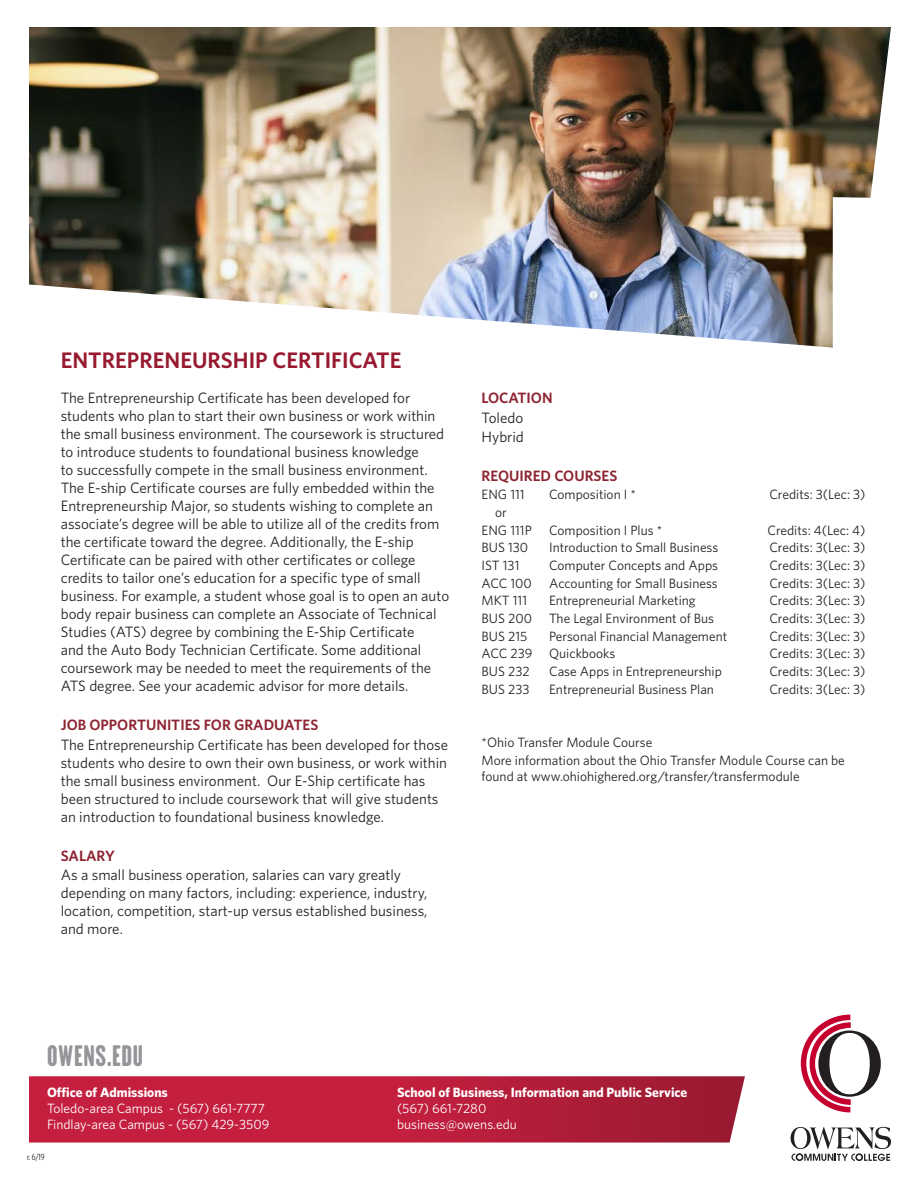
<style>
.page{position:relative;width:918px;height:1188px;background:#fff}
.page>*{position:absolute;margin:0;border:0;box-sizing:border-box;transform-origin:0 0}
.t1{font:27px "H.H.Samuel";letter-spacing:.02em;color:#939598}
.t2{font:600 22.5px "Whitney";color:#981a30}
.t3{font:15px/18px "Whitney";color:#231f20}
.t4{font:600 15px "Whitney";color:#8d2431}
.t5{font:13.5px/16.2px "Whitney";color:#231f20}
.t6{font:13.5px/16.2px "Whitney";color:#fff}
.t7{font:700 13.5px/16.2px "Whitney";color:#fff}
.t8{font:9px "Whitney Condensed";color:#231f20}
.s1{font-weight:400}
</style>
<div class="page">
<img style="left:29px;top:27px;width:862px;height:321px">
<svg style="left:801px;top:1015px;width:80px;height:97px"></svg>
<svg style="left:791px;top:1127px;width:100px;height:34px"></svg>
<svg style="left:29px;top:1076px;width:716px;height:67px;background:#bb223f"></svg>
<p class="t2" style="left:61px;top:345px;width:342px">ENTREPRENEURSHIP CERTIFICATE</p>
<p class="t3" style="left:61px;top:389px;width:390px">The Entrepreneurship Certificate has been developed for students who plan to start their own business or work within the small business environment. The coursework is structured to introduce students to foundational business knowledge<br>to successfully compete in the small business environment.<br>The E-ship Certificate courses are fully embedded within the Entrepreneurship Major, so students wishing to complete an associate’s degree will be able to utilize all of the credits from the certificate toward the degree. Additionally, the E-ship Certificate can be paired with other certificates or college credits to tailor one’s education for a specific type of small business. For example, a student whose goal is to open an auto body repair business can complete an Associate of Technical Studies (ATS) degree by combining the E-Ship Certificate<br>and the Auto Body Technician Certificate. Some additional coursework may be needed to meet the requirements of the ATS degree. See your academic advisor for more details.</p>
<p class="t4" style="left:61px;top:715px;width:259px">JOB OPPORTUNITIES FOR GRADUATES</p>
<p class="t3" style="left:61px;top:735px;width:389px">The Entrepreneurship Certificate has been developed for those students who desire to own their own business, or work within the small business environment. Our E-Ship certificate has been structured to include coursework that will give students an introduction to foundational business knowledge.</p>
<p class="t4" style="left:61px;top:846px;width:56px">SALARY</p>
<p class="t3" style="left:61px;top:866px;width:368px">As a small business operation, salaries can vary greatly depending on many factors, including: experience, industry, location, competition, start-up versus established business, and more.</p>
<p class="t4" style="left:482px;top:388px;width:73px">LOCATION</p>
<p class="t3" style="left:482px;top:408px;width:43px">Toledo</p>
<p class="t3" style="left:482px;top:428px;width:44px">Hybrid</p>
<p class="t4" style="left:482px;top:466px;width:137px">REQUIRED COURSES</p>
<p class="t5" style="left:482px;top:486px;width:45px">ENG 111</p>
<p class="t5" style="left:549px;top:486px;width:88px">Composition I *</p>
<p class="t5" style="left:769px;top:486px;width:98px">Credits: 3(Lec: 3)</p>
<p class="t5" style="left:495px;top:504px;width:13px">or</p>
<p class="t5" style="left:482px;top:521px;width:52px">ENG 111P</p>
<p class="t5" style="left:549px;top:521px;width:115px">Composition I Plus *</p>
<p class="t5" style="left:767px;top:521px;width:100px">Credits: 4(Lec: 4)</p>
<p class="t5" style="left:482px;top:539px;width:48px">BUS 130</p>
<p class="t5" style="left:549px;top:539px;width:171px">Introduction to Small Business</p>
<p class="t5" style="left:769px;top:539px;width:98px">Credits: 3(Lec: 3)</p>
<p class="t5" style="left:482px;top:557px;width:39px">IST 131</p>
<p class="t5" style="left:549px;top:557px;width:170px">Computer Concepts and Apps</p>
<p class="t5" style="left:769px;top:557px;width:98px">Credits: 3(Lec: 3)</p>
<p class="t5" style="left:482px;top:575px;width:52px">ACC 100</p>
<p class="t5" style="left:549px;top:575px;width:170px">Accounting for Small Business</p>
<p class="t5" style="left:769px;top:575px;width:98px">Credits: 3(Lec: 3)</p>
<p class="t5" style="left:482px;top:592px;width:47px">MKT 111</p>
<p class="t5" style="left:549px;top:592px;width:148px">Entrepreneurial Marketing</p>
<p class="t5" style="left:769px;top:592px;width:98px">Credits: 3(Lec: 3)</p>
<p class="t5" style="left:482px;top:610px;width:52px">BUS 200</p>
<p class="t5" style="left:549px;top:610px;width:167px">The Legal Environment of Bus</p>
<p class="t5" style="left:769px;top:610px;width:98px">Credits: 3(Lec: 3)</p>
<p class="t5" style="left:482px;top:628px;width:47px">BUS 215</p>
<p class="t5" style="left:549px;top:628px;width:180px">Personal Financial Management</p>
<p class="t5" style="left:769px;top:628px;width:98px">Credits: 3(Lec: 3)</p>
<p class="t5" style="left:482px;top:645px;width:135px">ACC 239 Quickbooks</p>
<p class="t5" style="left:769px;top:645px;width:98px">Credits: 3(Lec: 3)</p>
<p class="t5" style="left:482px;top:663px;width:50px">BUS 232</p>
<p class="t5" style="left:549px;top:663px;width:174px">Case Apps in Entrepreneurship</p>
<p class="t5" style="left:769px;top:663px;width:98px">Credits: 3(Lec: 3)</p>
<p class="t5" style="left:482px;top:681px;width:49px">BUS 233</p>
<p class="t5" style="left:549px;top:681px;width:166px">Entrepreneurial Business Plan</p>
<p class="t5" style="left:769px;top:681px;width:98px">Credits: 3(Lec: 3)</p>
<p class="t5" style="left:482px;top:734px;width:172px">*Ohio Transfer Module Course</p>
<p class="t5" style="left:482px;top:752px;width:365px">More information about the Ohio Transfer Module Course can be found at www.ohiohighered.org/transfer/transfermodule</p>
<p class="t1" style="left:47px;top:1039px;width:97px">OWENS.EDU</p>
<p class="t7" style="left:47px;top:1084px;width:122px">Office of Admissions</p>
<p class="t6" style="left:47px;top:1100px;width:224px">Toledo-area Campus - (567) 661-7777<br>Findlay-area Campus - (567) 429-3509</p>
<p class="t8" style="left:27px;top:1151px;width:19px">r. 6/19</p>
<p class="t7" style="left:397px;top:1084px;width:292px">School of Business, Information and Public Service <span class="s1">(567) 661-7280</span></p>
<p class="t6" style="left:397px;top:1116px;width:121px">business@owens.edu</p>
</div>
